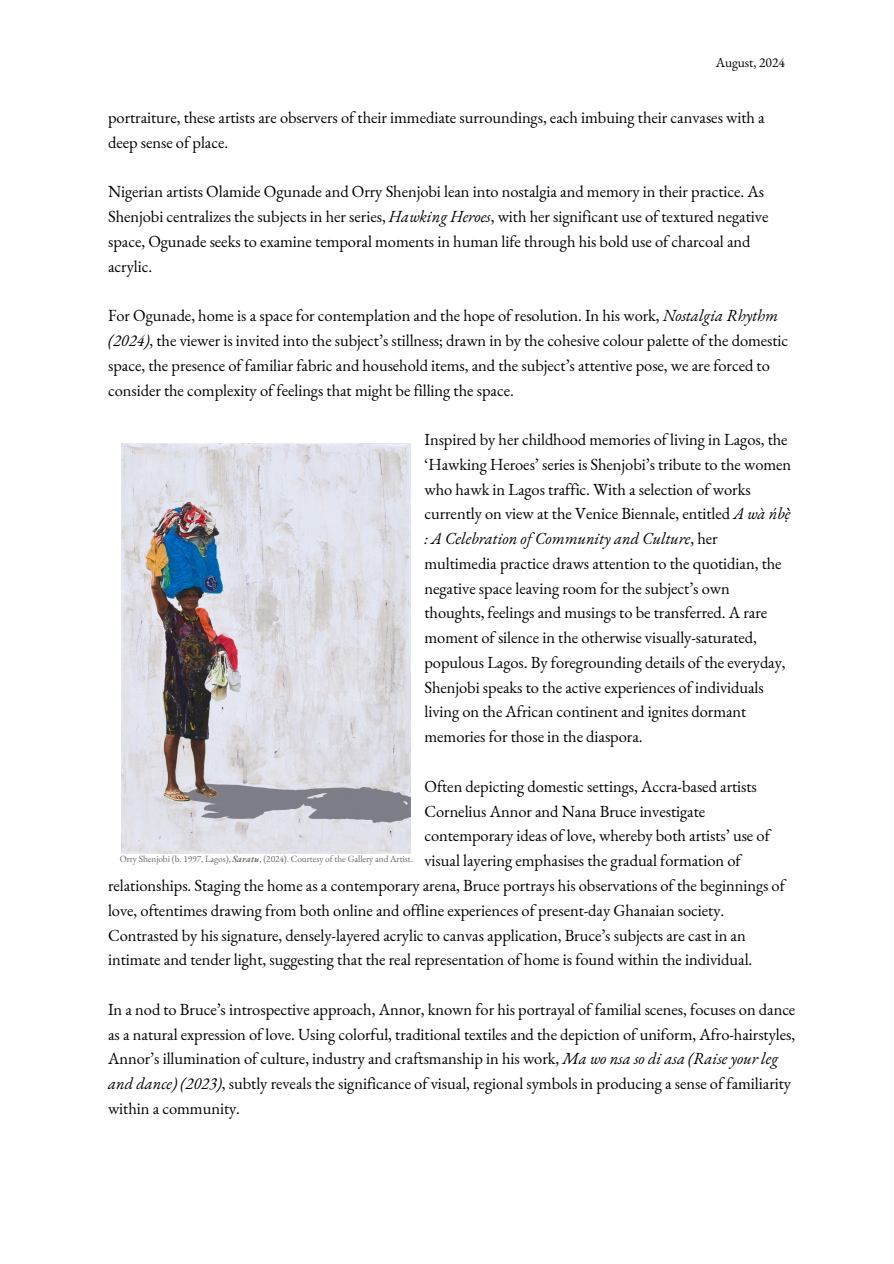
<style>
.page{position:relative;width:894px;height:1264px;background:#fff}
.page>*{position:absolute;margin:0;border:0;box-sizing:border-box;transform-origin:0 0}
.t1{font:16.5px/24.8px "EB Garamond";letter-spacing:-.005em;color:#000}
.t2{font:13.5px "EB Garamond";letter-spacing:-.005em;color:#000}
.t3{font:9.3px "EB Garamond";letter-spacing:-.005em;color:#666}
.s1{font-style:italic}
.s2{font-weight:600;font-style:italic}
</style>
<div class="page">
<img style="left:122px;top:443px;width:289px;height:410px">
<h1 class="t2" style="left:715px;top:53px;width:71px">August, 2024</h1>
<h1 class="t1" style="left:108px;top:105px;width:658px">portraiture, these artists are observers of their immediate surroundings, each imbuing their canvases with a deep sense of place.</h1>
<h1 class="t1" style="left:108px;top:179px;width:661px">Nigerian artists Olamide Ogunade and Orry Shenjobi lean into nostalgia and memory in their practice. As Shenjobi centralizes the subjects in her series, <span class="s1">Hawking Heroes</span>, with her significant use of textured negative space, Ogunade seeks to examine temporal moments in human life through his bold use of charcoal and acrylic.</h1>
<p class="t1" style="left:108px;top:303px;width:681px">For Ogunade, home is a space for contemplation and the hope of resolution. In his work, <span class="s1">Nostalgia Rhythm (2024)</span>, the viewer is invited into the subject’s stillness; drawn in by the cohesive colour palette of the domestic space, the presence of familiar fabric and household items, and the subject’s attentive pose, we are forced to consider the complexity of feelings that might be filling the space.</p>
<h1 class="t1" style="left:424px;top:427px;width:368px">Inspired by her childhood memories of living in Lagos, the ‘Hawking Heroes’ series is Shenjobi’s tribute to the women who hawk in Lagos traffic. With a selection of works currently on view at the Venice Biennale, entitled <span class="s1">A wà ńbẹ̀̀ : A Celebration of Community and Culture</span>, her multimedia practice draws attention to the quotidian, the negative space leaving room for the subject’s own thoughts, feelings and musings to be transferred. A rare moment of silence in the otherwise visually-saturated, populous Lagos. By foregrounding details of the everyday, Shenjobi speaks to the active experiences of individuals living on the African continent and ignites dormant memories for those in the diaspora.</h1>
<h1 class="t1" style="left:424px;top:773px;width:347px">Often depicting domestic settings, Accra-based artists Cornelius Annor and Nana Bruce investigate contemporary ideas of love, whereby both artists’ use of visual layering emphasises the gradual formation of</h1>
<h1 class="t1" style="left:108px;top:872px;width:678px">relationships. Staging the home as a contemporary arena, Bruce portrays his observations of the beginnings of love, oftentimes drawing from both online and offline experiences of present-day Ghanaian society.<br>Contrasted by his signature, densely-layered acrylic to canvas application, Bruce’s subjects are cast in an intimate and tender light, suggesting that the real representation of home is found within the individual.</h1>
<h1 class="t1" style="left:108px;top:996px;width:688px">In a nod to Bruce’s introspective approach, Annor, known for his portrayal of familial scenes, focuses on dance as a natural expression of love. Using colorful, traditional textiles and the depiction of uniform, Afro-hairstyles, Annor’s illumination of culture, industry and craftsmanship in his work, <span class="s1">Ma wo nsa so di asa (Raise your leg and dance) (2023)</span>, subtly reveals the significance of visual, regional symbols in producing a sense of familiarity within a community.</h1>
<p class="t3" style="left:120px;top:852px;width:294px">Orry Shenjobi (b. 1997, Lagos), <span class="s2">Saratu</span>, (2024). Courtesy of the Gallery and Artist.</p>
</div>
